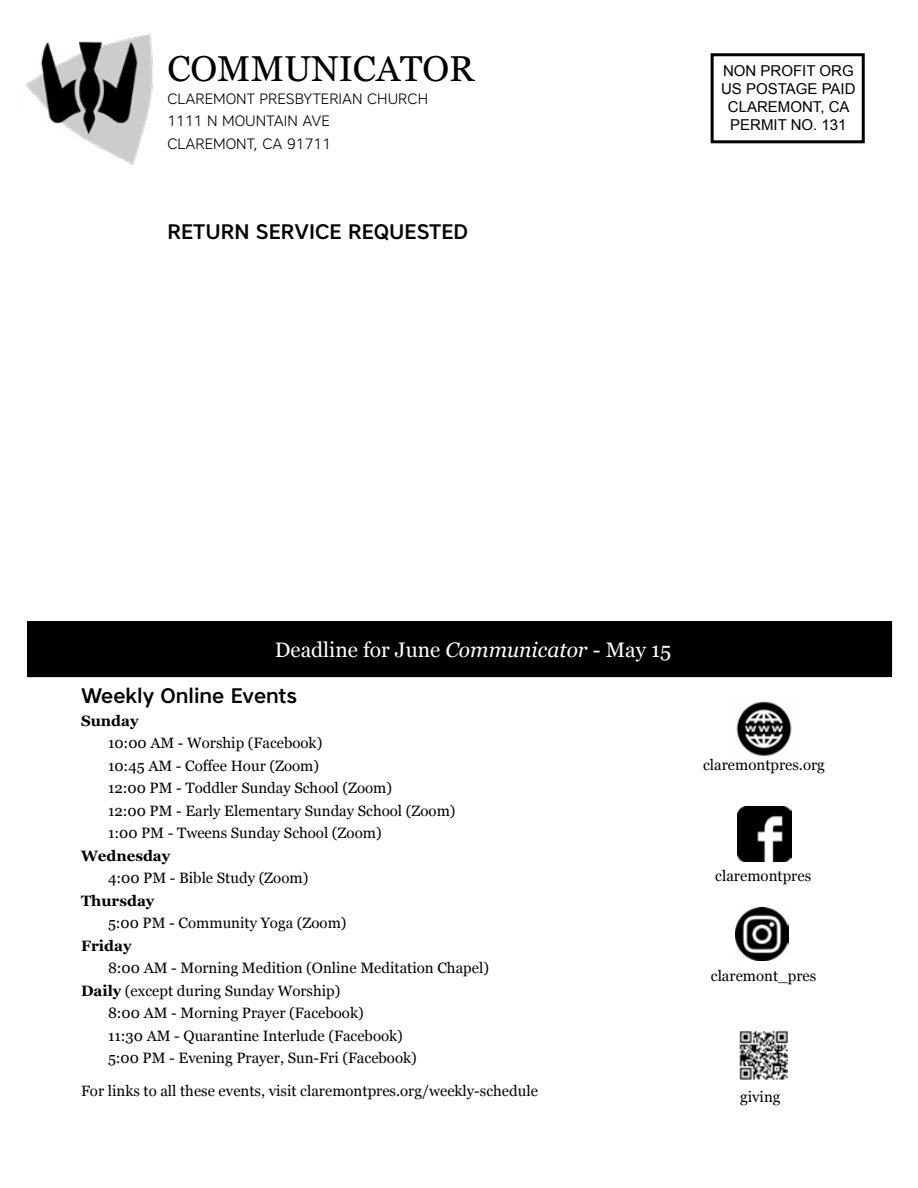
<style>
.page{position:relative;width:918px;height:1188px;background:#fff}
.page>*{position:absolute;margin:0;border:0;box-sizing:border-box;transform-origin:0 0}
.t1{font:36px "Georgia";color:#000}
.t2{font:500 21px "Core Sans A55";color:#000}
.t3{font:21px "Georgia";color:#fff}
.t4{font:15px/22.5px "Georgia";color:#000}
.t5{font:300 15px/22.5px "Core Sans A35";color:#000}
.t6{font:15px/18px "Arial";color:#000;text-align:center}
.t7{font:700 15px "Georgia";color:#000}
.s1{font-style:italic}
.s2{font-weight:700}
</style>
<div class="page">
<img style="left:26px;top:34px;width:127px;height:131px">
<div style="left:711px;top:53px;width:154px;height:90px;border:3px solid #000"></div>
<div style="left:28px;top:622px;width:863px;height:54px;background:#000"></div>
<div style="left:27px;top:621px;width:865px;height:56px;border:2px solid #000"></div>
<img style="left:737px;top:807px;width:55px;height:54px">
<img style="left:736px;top:701px;width:56px;height:55px">
<img style="left:739px;top:1030px;width:49px;height:50px">
<img style="left:736px;top:908px;width:53px;height:53px">
<h1 class="t1" style="left:167px;top:43px;width:309px">COMMUNICATOR</h1>
<p class="t5" style="left:167px;top:87px;width:262px">CLAREMONT PRESBYTERIAN CHURCH<br>1111 N MOUNTAIN AVE<br>CLAREMONT, CA 91711</p>
<h2 class="t2" style="left:167px;top:218px;width:302px">RETURN SERVICE REQUESTED</h2>
<p class="t6" style="left:721px;top:62px;width:136px">NON PROFIT ORG<br>US POSTAGE PAID<br>CLAREMONT, CA<br>PERMIT NO. 131</p>
<h2 class="t3" style="left:275px;top:634px;width:398px">Deadline for June <span class="s1">Communicator</span> - May 15</h2>
<h2 class="t2" style="left:81px;top:682px;width:218px">Weekly Online Events</h2>
<p class="t7" style="left:81px;top:709px;width:59px">Sunday</p>
<p class="t4" style="left:108px;top:731px;width:349px">10:00 AM - Worship (Facebook)<br>10:45 AM - Coffee Hour (Zoom)<br>12:00 PM - Toddler Sunday School (Zoom)<br>12:00 PM - Early Elementary Sunday School (Zoom)<br>1:00 PM - Tweens Sunday School (Zoom)</p>
<p class="t7" style="left:81px;top:844px;width:91px">Wednesday</p>
<p class="t4" style="left:108px;top:866px;width:202px">4:00 PM - Bible Study (Zoom)</p>
<p class="t7" style="left:81px;top:889px;width:75px">Thursday</p>
<p class="t4" style="left:108px;top:911px;width:240px">5:00 PM - Community Yoga (Zoom)</p>
<p class="t7" style="left:81px;top:934px;width:52px">Friday</p>
<p class="t4" style="left:108px;top:956px;width:383px">8:00 AM - Morning Medition (Online Meditation Chapel)</p>
<p class="t4" style="left:81px;top:979px;width:261px"><span class="s2">Daily</span> (except during Sunday Worship)</p>
<p class="t4" style="left:108px;top:1001px;width:257px">8:00 AM - Morning Prayer (Facebook)</p>
<p class="t4" style="left:108px;top:1024px;width:296px">11:30 AM - Quarantine Interlude (Facebook)</p>
<p class="t4" style="left:108px;top:1046px;width:310px">5:00 PM - Evening Prayer, Sun-Fri (Facebook)</p>
<p class="t4" style="left:81px;top:1079px;width:458px">For links to all these events, visit claremontpres.org/weekly-schedule</p>
<p class="t4" style="left:703px;top:752px;width:123px">claremontpres.org</p>
<p class="t4" style="left:715px;top:864px;width:97px">claremontpres</p>
<p class="t4" style="left:711px;top:964px;width:107px">claremont_pres</p>
<p class="t4" style="left:740px;top:1085px;width:42px">giving</p>
</div>
